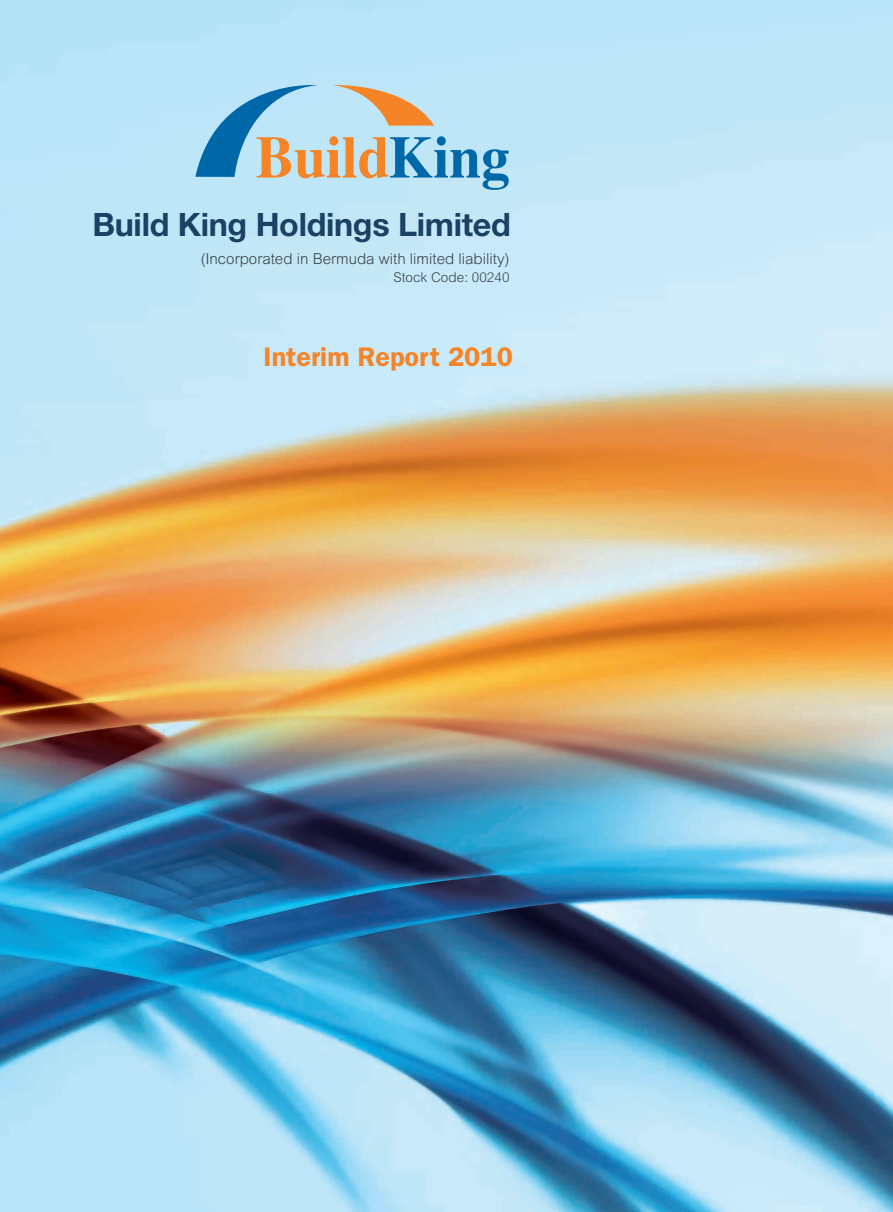
<style>
.page{position:relative;width:893px;height:1212px;background:#fff}
.page>*{position:absolute;margin:0;border:0;box-sizing:border-box;transform-origin:0 0}
.t1{font:700 32.25px "Helvetica Neue LT Std";letter-spacing:-.01em;color:#1b4264}
.t2{font:600 27px "ITC Franklin Gothic Std";color:#f58427}
.t3{font:300 15.15px "M Hei HK";color:#4b4c4d}
.t4{font:300 13.5px "M Hei HK";color:#4b4c4d}
</style>
<div class="page">
<img style="left:0;top:0;width:893px;height:1212px">
<svg style="left:195px;top:77px;width:314px;height:113px;background:#a8c8d5"></svg>
<h1 class="t1" style="left:92px;top:205px;width:420px">Build King Holdings Limited</h1>
<p class="t3" style="left:200px;top:248px;width:311px">(Incorporated in Bermuda with limited liability)</p>
<p class="t4" style="left:393px;top:268px;width:118px">Stock Code: 00240</p>
<h2 class="t2" style="left:264px;top:341px;width:251px">Interim Report 2010</h2>
</div>
